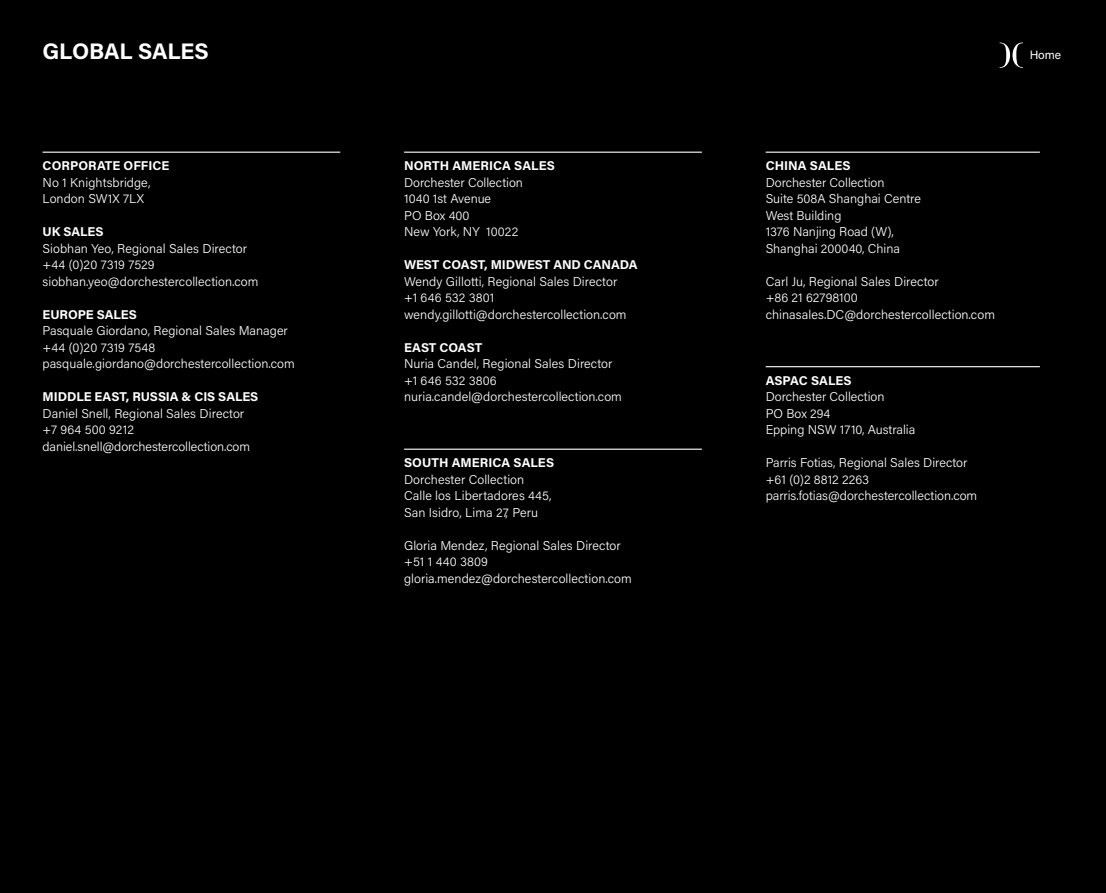
<style>
.page{position:relative;width:1106px;height:893px;background:#000}
.page>*{position:absolute;margin:0;border:0;box-sizing:border-box;transform-origin:0 0}
.t1{font:700 22.5px "Acumin Pro";letter-spacing:-.005em;color:#fff}
.t2{font:300 12.75px/16.5px "Acumin Pro";letter-spacing:.005em;color:#fff}
.t3{font:700 12.75px "Acumin Pro";color:#fff}
.t4{font:12px "Acumin Pro";color:#fff}
</style>
<div class="page">
<hr style="left:404px;top:152px;width:298px;height:1px;background:#fff">
<hr style="left:404px;top:449px;width:298px;height:1px;background:#fff">
<hr style="left:765px;top:152px;width:274px;height:1px;background:#fff">
<hr style="left:765px;top:366px;width:274px;height:1px;background:#fff">
<svg style="left:999px;top:43px;width:24px;height:25px"></svg>
<hr style="left:43px;top:152px;width:297px;height:1px;background:#fff">
<h1 class="t1" style="left:43px;top:35px;width:168px">GLOBAL SALES</h1>
<p class="t3" style="left:43px;top:157px;width:128px">CORPORATE OFFICE</p>
<p class="t2" style="left:43px;top:174px;width:109px">No 1 Knightsbridge,<br>London SW1X 7LX</p>
<p class="t3" style="left:43px;top:223px;width:62px">UK SALES</p>
<p class="t2" style="left:43px;top:240px;width:217px">Siobhan Yeo, Regional Sales Director +44 (0)20 7319 7529 siobhan.yeo@dorchestercollection.com</p>
<p class="t3" style="left:43px;top:305px;width:96px">EUROPE SALES</p>
<p class="t2" style="left:43px;top:322px;width:254px">Pasquale Giordano, Regional Sales Manager +44 (0)20 7319 7548 pasquale.giordano@dorchestercollection.com</p>
<p class="t3" style="left:43px;top:388px;width:217px">MIDDLE EAST, RUSSIA &amp; CIS SALES</p>
<p class="t2" style="left:43px;top:405px;width:209px">Daniel Snell, Regional Sales Director +7 964 500 9212 daniel.snell@dorchestercollection.com</p>
<p class="t3" style="left:404px;top:157px;width:152px">NORTH AMERICA SALES</p>
<p class="t2" style="left:404px;top:174px;width:120px">Dorchester Collection<br>1040 1st Avenue<br>PO Box 400<br>New York, NY 10022</p>
<p class="t3" style="left:404px;top:256px;width:235px">WEST COAST, MIDWEST AND CANADA</p>
<p class="t2" style="left:404px;top:273px;width:224px">Wendy Gillotti, Regional Sales Director +1 646 532 3801 wendy.gillotti@dorchestercollection.com</p>
<p class="t3" style="left:404px;top:338px;width:80px">EAST COAST</p>
<p class="t2" style="left:404px;top:355px;width:219px">Nuria Candel, Regional Sales Director +1 646 532 3806 nuria.candel@dorchestercollection.com</p>
<p class="t3" style="left:404px;top:454px;width:151px">SOUTH AMERICA SALES</p>
<p class="t2" style="left:404px;top:471px;width:149px">Dorchester Collection<br>Calle los Libertadores 445,<br>San Isidro, Lima 27, Peru</p>
<p class="t2" style="left:404px;top:537px;width:229px">Gloria Mendez, Regional Sales Director +51 1 440 3809 gloria.mendez@dorchestercollection.com</p>
<p class="t4" style="left:1029px;top:47px;width:33px">Home</p>
<p class="t3" style="left:765px;top:157px;width:86px">CHINA SALES</p>
<p class="t2" style="left:765px;top:174px;width:157px">Dorchester Collection<br>Suite 508A Shanghai Centre<br>West Building<br>1376 Nanjing Road (W),<br>Shanghai 200040, China</p>
<p class="t2" style="left:765px;top:273px;width:231px">Carl Ju, Regional Sales Director<br>+86 21 62798100 chinasales.DC@dorchestercollection.com</p>
<p class="t3" style="left:765px;top:371px;width:87px">ASPAC SALES</p>
<p class="t2" style="left:765px;top:388px;width:151px">Dorchester Collection<br>PO Box 294<br>Epping NSW 1710, Australia</p>
<p class="t2" style="left:765px;top:454px;width:213px">Parris Fotias, Regional Sales Director +61 (0)2 8812 2263 parris.fotias@dorchestercollection.com</p>
</div>
